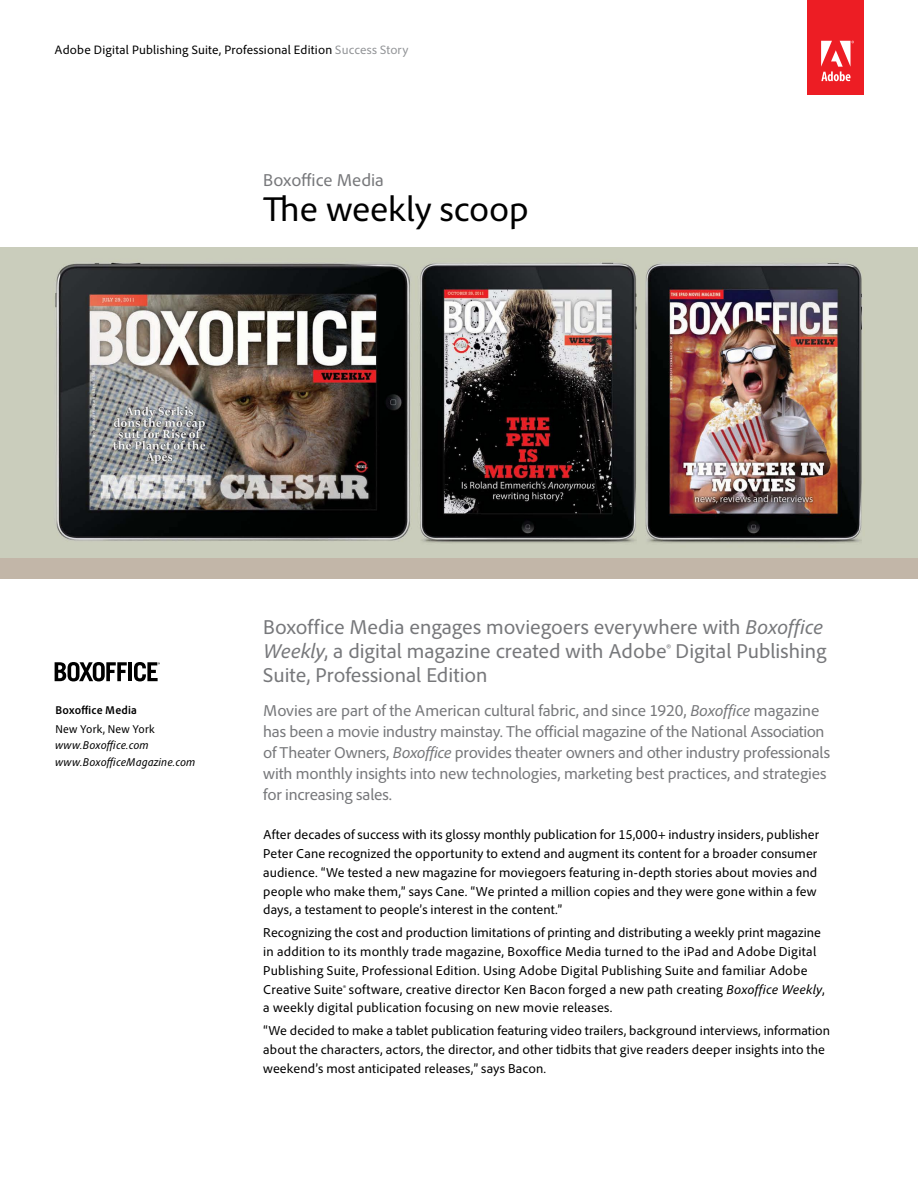
<style>
.page{position:relative;width:918px;height:1188px;background:#fff}
.page>*{position:absolute;margin:0;border:0;box-sizing:border-box;transform-origin:0 0}
.Text__Headline_-_tag{font:36px "Adobe Clean";letter-spacing:-.005em;color:#000}
.Text__Headline_Deck{font:21px/24px "Adobe Clean";color:#77787b}
.Text__Headline_-_cus{font:18px "Adobe Clean";color:#77787b}
.Text__Intro_Paragrap{font:16.5px/21px "Adobe Clean";letter-spacing:-.015em;color:#77787b}
.Text__Body_copy{font:13.5px/18.8px "Adobe Clean";letter-spacing:.01em;color:#000}
.Header_-_product_nam{font:12.75px "Adobe Clean";letter-spacing:.015em;color:#000}
.Sidebar__Bodycopy{font:italic semi-condensed 12px/16.5px "Adobe Clean";letter-spacing:.015em;color:#000}
.Sidebar__Header{font:700 semi-condensed 12px "Adobe Clean";letter-spacing:.02em;color:#000}
.s1{color:#939598}
.s2{font-style:normal}
.s3{font-style:italic}
</style>
<div class="page">
<div style="left:808px;top:0;width:56px;height:94px;background:#ed1d24"></div>
<svg style="left:821px;top:41px;width:33px;height:40px"></svg>
<img style="left:0;top:247px;width:918px;height:311px">
<svg style="left:55px;top:662px;width:72px;height:19px"></svg>
<hr style="left:129px;top:662px;width:3px;height:19px;background:#000">
<svg style="left:134px;top:662px;width:26px;height:19px"></svg>
<div style="left:0;top:558px;width:918px;height:21px;background:#c2b6a8"></div>
<p class="Header_-_product_nam" style="left:55px;top:42px;width:355px">Adobe Digital Publishing Suite, Professional Edition <span class="s1">Success Story</span></p>
<p class="Text__Headline_-_cus" style="left:263px;top:169px;width:122px">Boxoffice Media</p>
<p class="Text__Headline_-_tag" style="left:263px;top:187px;width:267px">The weekly scoop</p>
<p class="Sidebar__Header" style="left:56px;top:703px;width:83px">Boxoffice Media</p>
<p class="Sidebar__Bodycopy" style="left:55px;top:720px;width:142px"><span class="s2">New York, New York </span>www.Boxoffice.com www.BoxofficeMagazine.com</p>
<p class="Text__Headline_Deck" style="left:263px;top:614px;width:565px">Boxoffice Media engages moviegoers everywhere with <span class="s3">Boxoffice<br>Weekly</span>, a digital magazine created with Adobe® Digital Publishing<br>Suite, Professional Edition</p>
<p class="Text__Intro_Paragrap" style="left:263px;top:700px;width:568px">Movies are part of the American cultural fabric, and since 1920, <span class="s3">Boxoffice</span> magazine has been a movie industry mainstay. The official magazine of the National Association of Theater Owners, <span class="s3">Boxoffice</span> provides theater owners and other industry professionals with monthly insights into new technologies, marketing best practices, and strategies for increasing sales.</p>
<p class="Text__Body_copy" style="left:263px;top:825px;width:558px">After decades of success with its glossy monthly publication for 15,000+ industry insiders, publisher Peter Cane recognized the opportunity to extend and augment its content for a broader consumer audience. “We tested a new magazine for moviegoers featuring in-depth stories about movies and people who make them,” says Cane. “We printed a million copies and they were gone within a few days, a testament to people’s interest in the content.”</p>
<p class="Text__Body_copy" style="left:263px;top:923px;width:563px">Recognizing the cost and production limitations of printing and distributing a weekly print magazine in addition to its monthly trade magazine, Boxoffice Media turned to the iPad and Adobe Digital Publishing Suite, Professional Edition. Using Adobe Digital Publishing Suite and familiar Adobe Creative Suite® software, creative director Ken Bacon forged a new path creating <span class="s3">Boxoffice Weekly</span>, a weekly digital publication focusing on new movie releases.</p>
<p class="Text__Body_copy" style="left:263px;top:1021px;width:568px">“We decided to make a tablet publication featuring video trailers, background interviews, information about the characters, actors, the director, and other tidbits that give readers deeper insights into the weekend’s most anticipated releases,” says Bacon.</p>
</div>
